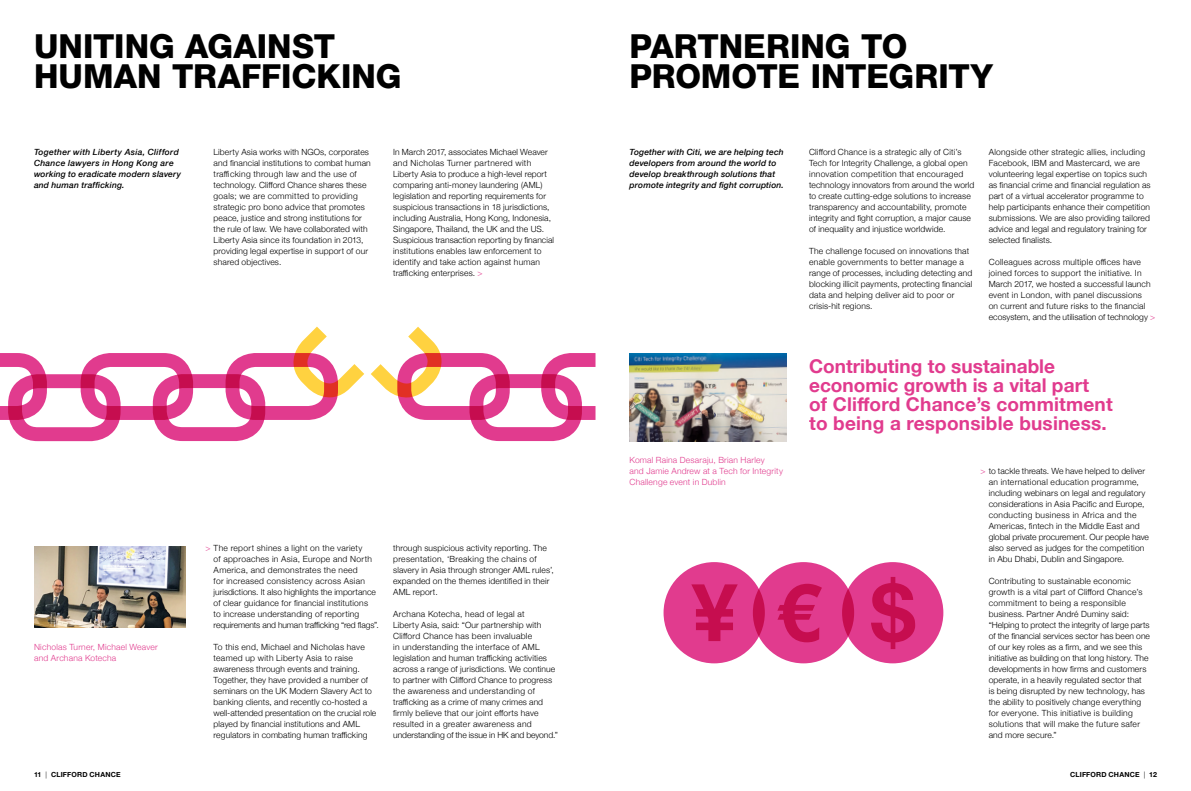
<style>
.page{position:relative;width:1191px;height:791px;background:#fff}
.page>*{position:absolute;margin:0;border:0;box-sizing:border-box;transform-origin:0 0}
.t1{font:700 79.4px "Helvetica Neue";color:#e13b8e}
.t2{font:800 33px/30px "Helvetica Neue";color:#000}
.t3{font:700 19px/19px "Helvetica Neue";letter-spacing:.01em;color:#e13b8e}
.t4{font:300 8.5px/11px "Helvetica Neue";letter-spacing:.015em;color:#000}
.t5{font:italic 500 8.5px/11px "Helvetica Neue";letter-spacing:.02em;color:#000}
.t6{font:300 8.5px/11px "Helvetica Neue";letter-spacing:.025em;color:#e13b8e}
.t7{font:700 7px "Helvetica Neue";letter-spacing:.025em;color:#000}
.s1{color:#e13b8e}
.s2{font-weight:300}
</style>
<div class="page">
<svg style="left:294px;top:326px;width:147px;height:79px"></svg>
<div style="left:81px;top:353px;width:112px;height:67px;border:14px solid #e13b8e;border-radius:23px"></div>
<svg style="left:0;top:353px;width:47px;height:67px"></svg>
<div style="left:8px;top:374px;width:113px;height:67px;border:14px solid #e13b8e;border-radius:23px"></div>
<div style="left:397px;top:353px;width:113px;height:67px;border:14px solid #e13b8e;border-radius:23px"></div>
<div style="left:153px;top:374px;width:112px;height:67px;border:14px solid #e13b8e;border-radius:23px"></div>
<div style="left:469px;top:374px;width:113px;height:67px;border:14px solid #e13b8e;border-radius:23px"></div>
<div style="left:225px;top:353px;width:113px;height:67px;border:14px solid #e13b8e;border-radius:23px"></div>
<svg style="left:540px;top:353px;width:56px;height:74px"></svg>
<div style="left:842px;top:562px;width:101px;height:101px;background:#e13b8e;border-radius:50%"></div>
<div style="left:663px;top:562px;width:102px;height:101px;background:#e13b8e;border-radius:50%"></div>
<div style="left:753px;top:562px;width:101px;height:101px;background:#e13b8e;border-radius:50%"></div>
<img style="left:629px;top:353px;width:157px;height:88px">
<img style="left:34px;top:546px;width:151px;height:82px">
<h2 class="t2" style="left:34px;top:31px;width:369px">UNITING AGAINST<br>HUMAN TRAFFICKING</h2>
<h2 class="t2" style="left:629px;top:31px;width:365px">PARTNERING TO<br>PROMOTE INTEGRITY</h2>
<p class="t5" style="left:34px;top:146px;width:148px">Together with Liberty Asia, Clifford<br>Chance lawyers in Hong Kong are working to eradicate modern slavery and human trafficking.</p>
<p class="t4" style="left:214px;top:146px;width:159px">Liberty Asia works with NGOs, corporates and financial institutions to combat human trafficking through law and the use of technology. Clifford Chance shares these goals; we are committed to providing strategic pro bono advice that promotes peace, justice and strong institutions for the rule of law. We have collaborated with Liberty Asia since its foundation in 2013, providing legal expertise in support of our shared objectives.</p>
<p class="t4" style="left:393px;top:146px;width:162px">In March 2017, associates Michael Weaver and Nicholas Turner partnered with Liberty Asia to produce a high-level report comparing anti-money laundering (AML) legislation and reporting requirements for suspicious transactions in 18 jurisdictions, including Australia, Hong Kong, Indonesia, Singapore, Thailand, the UK and the US.<br>Suspicious transaction reporting by financial institutions enables law enforcement to identify and take action against human trafficking enterprises. <span class="s1">&gt;</span></p>
<p class="t6" style="left:34px;top:641px;width:125px">Nicholas Turner, Michael Weaver and Archana Kotecha</p>
<p class="t4" style="left:214px;top:542px;width:167px;text-indent:-8px"><span class="s1">&gt;</span> The report shines a light on the variety<br>of approaches in Asia, Europe and North America, and demonstrates the need<br>for increased consistency across Asian jurisdictions. It also highlights the importance of clear guidance for financial institutions<br>to increase understanding of reporting requirements and human trafficking “red flags”.</p>
<p class="t4" style="left:214px;top:641px;width:164px">To this end, Michael and Nicholas have teamed up with Liberty Asia to raise awareness through events and training.<br>Together, they have provided a number of seminars on the UK Modern Slavery Act to banking clients, and recently co-hosted a well-attended presentation on the crucial role played by financial institutions and AML regulators in combating human trafficking</p>
<p class="t4" style="left:393px;top:542px;width:162px">through suspicious activity reporting. The presentation, ‘Breaking the chains of slavery in Asia through stronger AML rules’, expanded on the themes identified in their AML report.</p>
<p class="t4" style="left:393px;top:608px;width:166px">Archana Kotecha, head of legal at<br>Liberty Asia, said: “Our partnership with Clifford Chance has been invaluable<br>in understanding the interface of AML legislation and human trafficking activities across a range of jurisdictions. We continue to partner with Clifford Chance to progress the awareness and understanding of trafficking as a crime of many crimes and firmly believe that our joint efforts have resulted in a greater awareness and understanding of the issue in HK and beyond.”</p>
<p class="t5" style="left:629px;top:146px;width:156px">Together with Citi, we are helping tech developers from around the world to develop breakthrough solutions that promote integrity and fight corruption.</p>
<p class="t4" style="left:809px;top:146px;width:167px">Clifford Chance is a strategic ally of Citi’s Tech for Integrity Challenge, a global open innovation competition that encouraged technology innovators from around the world to create cutting-edge solutions to increase transparency and accountability, promote integrity and fight corruption, a major cause of inequality and injustice worldwide.</p>
<p class="t4" style="left:809px;top:245px;width:165px">The challenge focused on innovations that enable governments to better manage a range of processes, including detecting and blocking illicit payments, protecting financial data and helping deliver aid to poor or crisis-hit regions.</p>
<p class="t4" style="left:988px;top:146px;width:163px">Alongside other strategic allies, including Facebook, IBM and Mastercard, we are volunteering legal expertise on topics such as financial crime and financial regulation as part of a virtual accelerator programme to help participants enhance their competition submissions. We are also providing tailored advice and legal and regulatory training for selected finalists.</p>
<p class="t4" style="left:988px;top:256px;width:168px">Colleagues across multiple offices have joined forces to support the initiative. In March 2017, we hosted a successful launch event in London, with panel discussions<br>on current and future risks to the financial ecosystem, and the utilisation of technology <span class="s1">&gt;</span></p>
<h3 class="t3" style="left:809px;top:357px;width:305px">Contributing to sustainable economic growth is a vital part<br>of Clifford Chance’s commitment to being a responsible business.</h3>
<p class="t6" style="left:629px;top:454px;width:155px">Komal Raina Desaraju, Brian Harley<br>and Jamie Andrew at a Tech for Integrity<br>Challenge event in Dublin</p>
<h1 class="t1" style="left:692px;top:550px;width:225px">¥€$</h1>
<p class="t4" style="left:988px;top:465px;width:162px;text-indent:-8px"><span class="s1">&gt;</span> to tackle threats. We have helped to deliver an international education programme, including webinars on legal and regulatory considerations in Asia Pacific and Europe, conducting business in Africa and the Americas, fintech in the Middle East and global private procurement. Our people have also served as judges for the competition in Abu Dhabi, Dublin and Singapore.</p>
<p class="t4" style="left:988px;top:575px;width:163px">Contributing to sustainable economic growth is a vital part of Clifford Chance’s commitment to being a responsible business. Partner André Duminy said: “Helping to protect the integrity of large parts of the financial services sector has been one of our key roles as a firm, and we see this initiative as building on that long history. The developments in how firms and customers operate, in a heavily regulated sector that<br>is being disrupted by new technology, has the ability to positively change everything for everyone. This initiative is building solutions that will make the future safer and more secure.”</p>
<p class="t7" style="left:34px;top:769px;width:88px">11 <span class="s2">|</span> CLIFFORD CHANCE</p>
<p class="t7" style="left:1070px;top:769px;width:88px">CLIFFORD CHANCE <span class="s2">|</span> 12</p>
</div>
